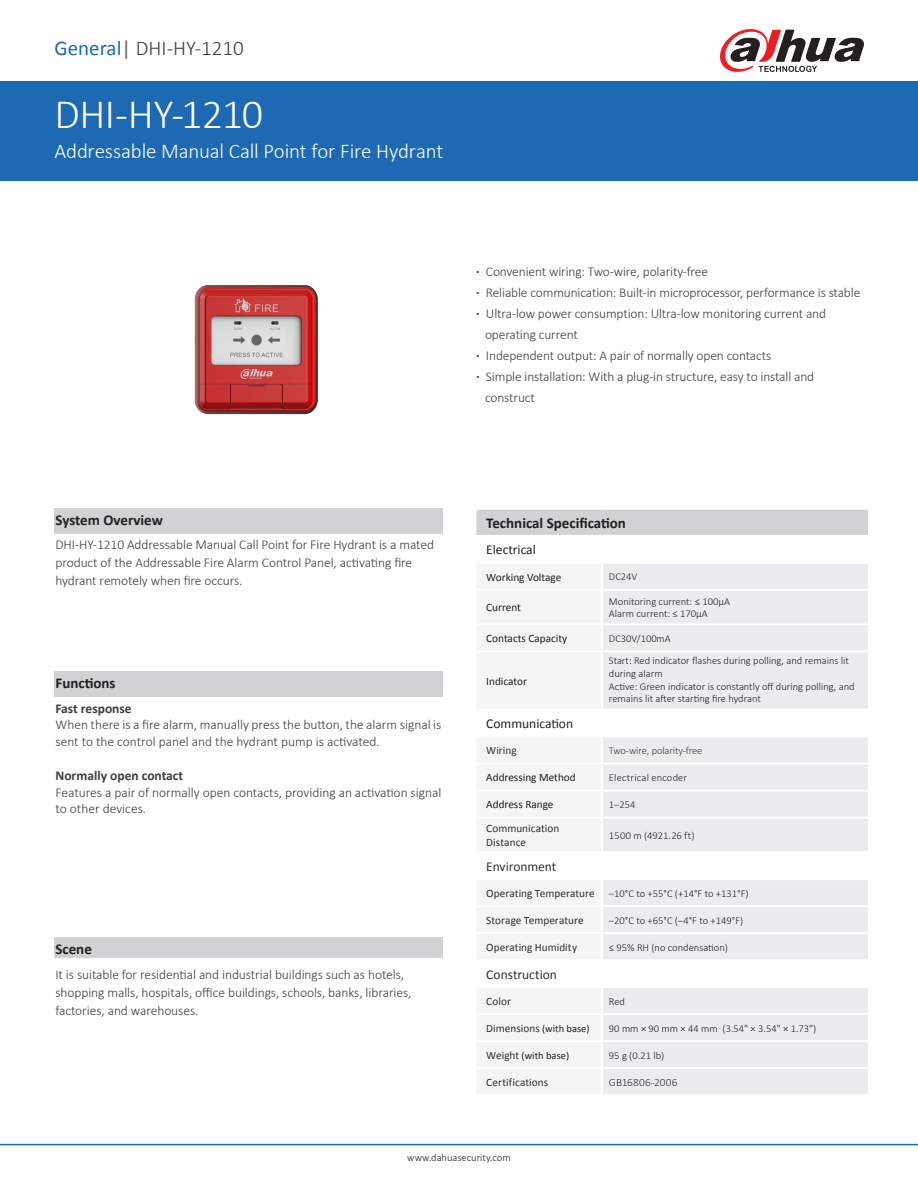
<style>
.page{position:relative;width:918px;height:1188px;background:#fff}
.page>*{position:absolute;margin:0;border:0;box-sizing:border-box;transform-origin:0 0}
.t1{font:300 42px "Calibri";letter-spacing:-.015em;color:#fff}
.t2{font:300 21px "Calibri";letter-spacing:-.01em;color:#fff}
.t3{font:300 21px "Calibri";color:#3e3e3f}
.t4{font:700 15px "Calibri";color:#231f20}
.t5{font:300 13.5px/18px "Calibri";letter-spacing:-.005em;color:#3e3e3f}
.t6{font:700 13.5px "Calibri";color:#3e3e3f}
.t7{font:13.5px "Calibri";color:#231f20}
.表格分类{font:13.5px "Calibri";color:#312f30}
.表格分类-2{font:11.25px "Calibri";letter-spacing:.005em;color:#312f30}
.t8{font:11.25px "Calibri";color:#231f20}
.表格分类-3{font:300 11.25px "Calibri";letter-spacing:.015em;color:#312f30}
.表格正文{font:300 10.5px/12.6px "Calibri";color:#231f20}
.t9{font:300 10.5px "Calibri";letter-spacing:-.01em;color:#3e3e3f}
.表格分类-4{font:10.5px "Calibri";color:#231f20}
.s1{font-weight:400;color:#1e69b4}
.s2{font-weight:400;color:#636366}
.s3{font-weight:700}
.s4{font-size:10.5px;color:#231f20}
.s5{font-size:11.25px;color:#312f30}
</style>
<div class="page">
<div style="left:0;top:81px;width:918px;height:100px;background:#1e69b4"></div>
<svg style="left:720px;top:29px;width:144px;height:43px"></svg>
<div style="left:54px;top:508px;width:389px;height:25px;background:#d1d2d4"></div>
<div style="left:54px;top:937px;width:389px;height:21px;background:#d1d2d4"></div>
<div style="left:475px;top:509px;width:394px;height:27px;background:#d1d2d4"></div>
<div style="left:475px;top:563px;width:127px;height:27px;background:#f5f5f6"></div>
<div style="left:602px;top:563px;width:267px;height:27px;background:#ececee"></div>
<div style="left:475px;top:590px;width:127px;height:34px;background:#f5f5f6"></div>
<div style="left:602px;top:590px;width:267px;height:34px;background:#ececee"></div>
<div style="left:475px;top:624px;width:127px;height:27px;background:#f5f5f6"></div>
<div style="left:602px;top:624px;width:267px;height:27px;background:#ececee"></div>
<div style="left:475px;top:651px;width:127px;height:59px;background:#f5f5f6"></div>
<div style="left:602px;top:651px;width:267px;height:59px;background:#ececee"></div>
<hr style="left:475px;top:535px;width:127px;height:2px;background:#fff">
<hr style="left:602px;top:535px;width:268px;height:2px;background:#fff">
<hr style="left:475px;top:562px;width:127px;height:2px;background:#fff">
<hr style="left:602px;top:562px;width:268px;height:2px;background:#fff">
<hr style="left:475px;top:508px;width:127px;height:2px;background:#fff">
<hr style="left:602px;top:508px;width:268px;height:2px;background:#fff">
<hr style="left:868px;top:510px;width:2px;height:25px;background:#fff">
<svg style="left:475px;top:510px;width:1px;height:25px"></svg>
<hr style="left:601px;top:564px;width:2px;height:25px;background:#fff">
<hr style="left:868px;top:564px;width:2px;height:25px;background:#fff">
<hr style="left:475px;top:589px;width:127px;height:2px;background:#fff">
<hr style="left:475px;top:591px;width:1px;height:32px;background:#fff">
<hr style="left:602px;top:589px;width:268px;height:2px;background:#fff">
<hr style="left:601px;top:591px;width:2px;height:32px;background:#fff">
<hr style="left:868px;top:591px;width:2px;height:32px;background:#fff">
<hr style="left:475px;top:623px;width:127px;height:2px;background:#fff">
<hr style="left:602px;top:623px;width:268px;height:2px;background:#fff">
<hr style="left:601px;top:625px;width:2px;height:25px;background:#fff">
<hr style="left:868px;top:625px;width:2px;height:25px;background:#fff">
<hr style="left:475px;top:650px;width:127px;height:2px;background:#fff">
<hr style="left:475px;top:652px;width:1px;height:57px;background:#fff">
<hr style="left:602px;top:650px;width:268px;height:2px;background:#fff">
<hr style="left:601px;top:652px;width:2px;height:57px;background:#fff">
<hr style="left:868px;top:652px;width:2px;height:57px;background:#fff">
<hr style="left:475px;top:709px;width:127px;height:2px;background:#fff">
<hr style="left:602px;top:709px;width:268px;height:2px;background:#fff">
<svg style="left:603px;top:738px;width:265px;height:356px"></svg>
<hr style="left:0;top:1144px;width:918px;height:1px;background:#1e69b4">
<img style="left:194px;top:285px;width:124px;height:130px">
<div style="left:54px;top:671px;width:389px;height:26px;background:#d1d2d4"></div>
<p class="t3" style="left:55px;top:35px;width:191px"><span class="s1">General</span><span class="s2">|</span> DHI-HY-1210</p>
<p class="t1" style="left:55px;top:88px;width:210px">DHI-HY-1210</p>
<p class="t2" style="left:55px;top:138px;width:390px">Addressable Manual Call Point for Fire Hydrant</p>
<p class="t5" style="left:476px;top:263px;width:233px"><span class="s3">·</span> Convenient wiring: Two-wire, polarity-free</p>
<p class="t5" style="left:476px;top:284px;width:386px"><span class="s3">·</span> Reliable communication: Built-in microprocessor, performance is stable</p>
<p class="t5" style="left:476px;top:305px;width:351px"><span class="s3">·</span> Ultra-low power consumption: Ultra-low monitoring current and</p>
<p class="t5" style="left:485px;top:326px;width:94px">operating current</p>
<p class="t5" style="left:476px;top:347px;width:297px"><span class="s3">·</span> Independent output: A pair of normally open contacts</p>
<p class="t5" style="left:476px;top:368px;width:339px"><span class="s3">·</span> Simple installation: With a plug-in structure, easy to install and</p>
<p class="t5" style="left:485px;top:389px;width:51px">construct</p>
<p class="t4" style="left:56px;top:510px;width:109px">System Overview</p>
<p class="t5" style="left:56px;top:536px;width:380px">DHI-HY-1210 Addressable Manual Call Point for Fire Hydrant is a mated product of the Addressable Fire Alarm Control Panel, activating fire hydrant remotely when fire occurs.</p>
<p class="t4" style="left:56px;top:673px;width:62px">Functions</p>
<p class="t6" style="left:56px;top:699px;width:78px">Fast response</p>
<p class="t5" style="left:56px;top:716px;width:387px;line-height:16.5px">When there is a fire alarm, manually press the button, the alarm signal is sent to the control panel and the hydrant pump is activated.</p>
<p class="t6" style="left:56px;top:767px;width:129px">Normally open contact</p>
<p class="t5" style="left:56px;top:784px;width:388px;line-height:16.5px">Features a pair of normally open contacts, providing an activation signal to other devices.</p>
<p class="t4" style="left:55px;top:940px;width:38px">Scene</p>
<p class="t5" style="left:55px;top:965px;width:358px">It is suitable for residential and industrial buildings such as hotels, shopping malls, hospitals, office buildings, schools, banks, libraries, factories, and warehouses.</p>
<p class="t4" style="left:486px;top:513px;width:141px">Technical Specification</p>
<p class="t7" style="left:486px;top:541px;width:51px">Electrical</p>
<p class="t8" style="left:486px;top:570px;width:77px">Working Voltage</p>
<p class="表格正文" style="left:609px;top:570px;width:30px">DC24V</p>
<p class="t8" style="left:486px;top:600px;width:36px">Current</p>
<p class="表格正文" style="left:609px;top:595px;width:122px">Monitoring current: ≤ 100μA</p>
<p class="表格正文" style="left:609px;top:607px;width:100px">Alarm current: ≤ 170μA</p>
<p class="t8" style="left:486px;top:631px;width:83px">Contacts Capacity</p>
<p class="表格正文" style="left:609px;top:632px;width:63px">DC30V/100mA</p>
<p class="t8" style="left:486px;top:674px;width:42px">Indicator</p>
<p class="表格正文" style="left:609px;top:654px;width:242px">Start: Red indicator flashes during polling, and remains lit during alarm</p>
<p class="表格正文" style="left:609px;top:680px;width:247px">Active: Green indicator is constantly off during polling, and remains lit after starting fire hydrant</p>
<p class="t7" style="left:486px;top:715px;width:88px">Communication</p>
<p class="表格分类-2" style="left:486px;top:743px;width:32px">Wiring</p>
<p class="t9" style="left:609px;top:744px;width:95px">Two-wire, polarity-free</p>
<p class="t8" style="left:486px;top:770px;width:91px">Addressing Method</p>
<p class="表格正文" style="left:609px;top:771px;width:80px">Electrical encoder</p>
<p class="t8" style="left:486px;top:797px;width:69px">Address Range</p>
<p class="表格正文" style="left:609px;top:798px;width:28px">1–254</p>
<p class="表格分类-2" style="left:486px;top:822px;width:75px">Communication</p>
<p class="表格分类-2" style="left:486px;top:835px;width:41px">Distance</p>
<p class="表格正文" style="left:609px;top:829px;width:87px">1500 m (4921.26 ft)</p>
<p class="表格分类" style="left:486px;top:858px;width:72px">Environment</p>
<p class="表格分类-2" style="left:486px;top:886px;width:110px">Operating Temperature</p>
<p class="表格正文" style="left:609px;top:887px;width:141px">–10°C to +55°C (+14°F to +131°F)</p>
<p class="表格分类-2" style="left:486px;top:913px;width:99px">Storage Temperature</p>
<p class="表格正文" style="left:609px;top:914px;width:136px">–20°C to +65°C (–4°F to +149°F)</p>
<p class="表格分类-2" style="left:486px;top:940px;width:92px">Operating Humidity</p>
<p class="表格正文" style="left:609px;top:941px;width:121px">≤ 95% RH (no condensation)</p>
<p class="表格分类" style="left:486px;top:966px;width:72px">Construction</p>
<p class="表格分类-2" style="left:486px;top:994px;width:26px">Color</p>
<p class="表格正文" style="left:609px;top:995px;width:18px">Red</p>
<p class="表格分类-2" style="left:486px;top:1021px;width:105px">Dimensions <span class="s4">(with base)</span></p>
<p class="表格正文" style="left:609px;top:1022px;width:209px">90 mm × 90 mm × 44 mm (3.54" × 3.54" × 1.73")</p>
<p class="表格分类-4" style="left:486px;top:1049px;width:84px"><span class="s5">Weight</span> (with base)</p>
<p class="表格正文" style="left:609px;top:1049px;width:57px">95 g (0.21 lb)</p>
<p class="表格分类-2" style="left:486px;top:1075px;width:63px">Certifications</p>
<p class="表格分类-3" style="left:609px;top:1075px;width:70px">GB16806-2006</p>
<p class="表格正文" style="left:407px;top:1151px;width:105px">www.dahuasecurity.com</p>
</div>
